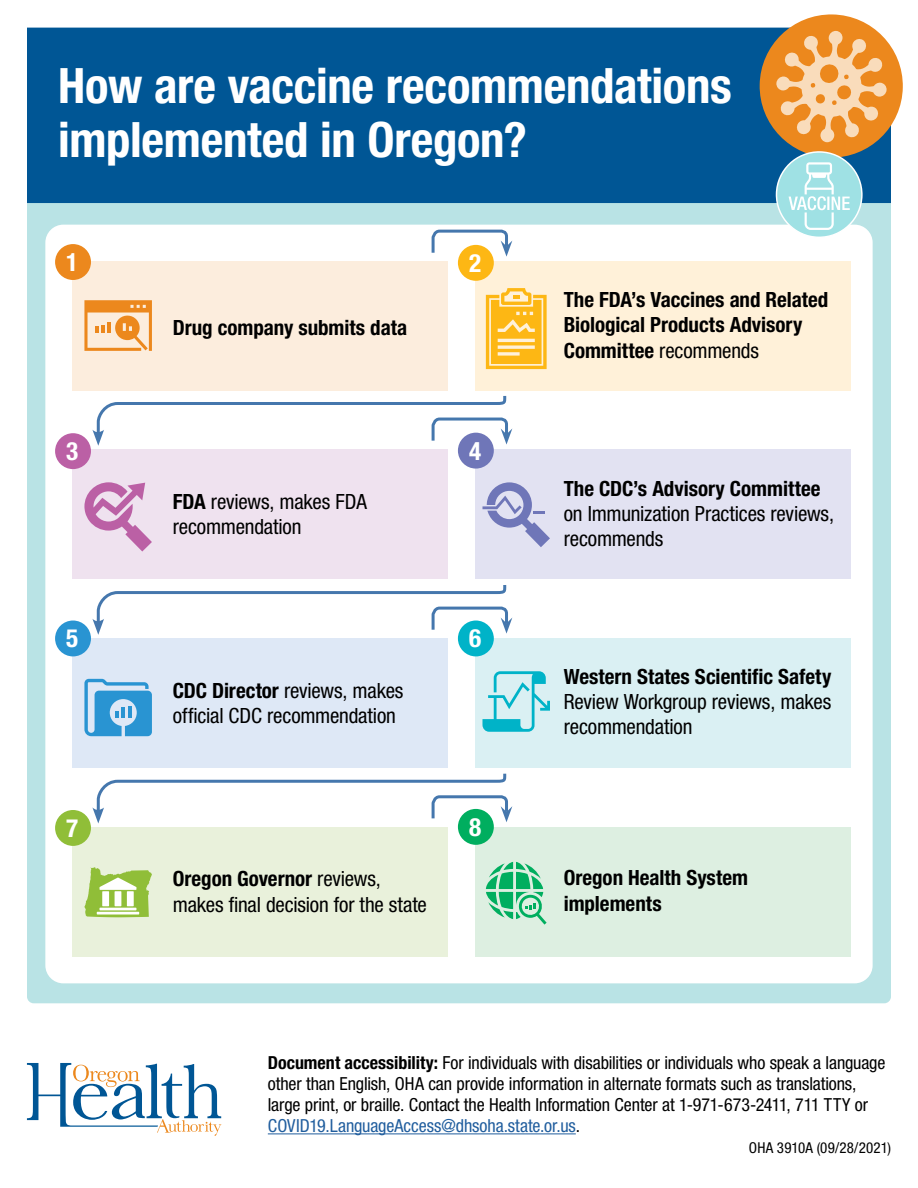
<style>
.page{position:relative;width:918px;height:1188px;background:#fff}
.page>*{position:absolute;margin:0;border:0;box-sizing:border-box;transform-origin:0 0}
.t1{font:700 condensed 48.9px/53.1px "Helvetica Neue LT Std";letter-spacing:-.005em;color:#fff}
.t2{font:700 condensed 25.2px "Helvetica Neue LT Std";color:#fff}
.Body{font:condensed 21px/25.2px "Helvetica Neue LT Std";letter-spacing:-.005em;color:#000}
.Body-2{font:700 condensed 21px/25.2px "Helvetica Neue LT Std";color:#000}
.alt_format{font:condensed 18px/21px "Helvetica Neue LT Std";letter-spacing:-.005em;color:#000}
.pub_number{font:condensed 15px "Helvetica Neue LT Std";letter-spacing:.01em;color:#000}
.s1{font-weight:700}
.s2{font-weight:400}
.s3{color:#215e9e}
</style>
<div class="page">
<div style="left:27px;top:125px;width:864px;height:878px;background:#b9e3e5;border-radius:7px"></div>
<div style="left:45px;top:225px;width:828px;height:758px;background:#fff;border-radius:18px"></div>
<div style="left:27px;top:28px;width:732px;height:175px;background:#005695"></div>
<svg style="left:776px;top:152px;width:86px;height:86px"></svg>
<svg style="left:759px;top:14px;width:144px;height:216px"></svg>
<hr style="left:268px;top:1133px;width:308px;height:1px;background:#215e9e">
<svg style="left:27px;top:1063px;width:194px;height:73px"></svg>
<div style="left:72px;top:261px;width:376px;height:130px;background:#fceddd"></div>
<div style="left:72px;top:449px;width:376px;height:130px;background:#efe2ef"></div>
<div style="left:72px;top:638px;width:376px;height:129px;background:#dee8f6"></div>
<div style="left:72px;top:827px;width:376px;height:129px;background:#e9f1db"></div>
<div style="left:475px;top:261px;width:375px;height:130px;background:#fff1d9"></div>
<div style="left:475px;top:449px;width:375px;height:130px;background:#e2e2f2"></div>
<div style="left:475px;top:638px;width:375px;height:129px;background:#daf0f3"></div>
<div style="left:475px;top:827px;width:375px;height:129px;background:#ddefe1"></div>
<div style="left:55px;top:244px;width:36px;height:36px;background:#ec881d;border-radius:50%"></div>
<div style="left:458px;top:245px;width:36px;height:36px;background:#fdb714;border-radius:50%"></div>
<div style="left:55px;top:433px;width:36px;height:36px;background:#bb60a5;border-radius:50%"></div>
<div style="left:458px;top:433px;width:36px;height:36px;background:#6f76b8;border-radius:50%"></div>
<div style="left:55px;top:621px;width:36px;height:35px;background:#2994d2;border-radius:50%"></div>
<div style="left:458px;top:621px;width:36px;height:35px;background:#00b3c8;border-radius:50%"></div>
<div style="left:55px;top:810px;width:36px;height:36px;background:#90be38;border-radius:50%"></div>
<div style="left:458px;top:809px;width:36px;height:36px;background:#00ae5f;border-radius:50%"></div>
<svg style="left:84px;top:300px;width:68px;height:51px"></svg>
<svg style="left:84px;top:482px;width:68px;height:70px"></svg>
<svg style="left:482px;top:482px;width:68px;height:65px"></svg>
<svg style="left:84px;top:679px;width:68px;height:57px"></svg>
<hr style="left:128px;top:706px;width:4px;height:12px;background:#2994d2">
<svg style="left:486px;top:288px;width:61px;height:81px"></svg>
<svg style="left:482px;top:671px;width:68px;height:61px"></svg>
<svg style="left:486px;top:862px;width:61px;height:63px"></svg>
<svg style="left:84px;top:867px;width:68px;height:50px"></svg>
<svg style="left:431px;top:229px;width:81px;height:28px"></svg>
<svg style="left:92px;top:395px;width:420px;height:51px"></svg>
<svg style="left:92px;top:585px;width:420px;height:50px"></svg>
<svg style="left:92px;top:773px;width:420px;height:51px"></svg>
<h1 class="t1" style="left:58px;top:59px;width:675px">How are vaccine recommendations implemented in Oregon?</h1>
<h2 class="t2" style="left:66px;top:247px;width:14px">1</h2>
<h2 class="t2" style="left:469px;top:248px;width:14px">2</h2>
<p class="Body-2" style="left:173px;top:315px;width:236px">Drug company submits data</p>
<h2 class="t2" style="left:66px;top:436px;width:14px">3</h2>
<h2 class="t2" style="left:469px;top:435px;width:14px">4</h2>
<p class="Body" style="left:173px;top:489px;width:196px"><span class="s1">FDA</span> reviews, makes FDA recommendation</p>
<h2 class="t2" style="left:66px;top:623px;width:14px">5</h2>
<h2 class="t2" style="left:469px;top:623px;width:14px">6</h2>
<p class="Body" style="left:173px;top:678px;width:232px"><span class="s1">CDC Director</span> reviews, makes official CDC recommendation</p>
<h2 class="t2" style="left:66px;top:813px;width:14px">7</h2>
<h2 class="t2" style="left:469px;top:812px;width:14px">8</h2>
<p class="Body-2" style="left:564px;top:287px;width:266px">The FDA’s Vaccines and Related<br>Biological Products Advisory<br>Committee <span class="s2">recommends</span></p>
<p class="Body" style="left:564px;top:475px;width:272px"><span class="s1">The CDC’s Advisory Committee </span>on Immunization Practices reviews, recommends</p>
<p class="Body" style="left:564px;top:664px;width:269px;text-align:justify"><span class="s1">Western States Scientific Safety </span>Review Workgroup reviews, makes recommendation</p>
<p class="Body" style="left:173px;top:866px;width:256px"><span class="s1">Oregon Governor</span> reviews, makes final decision for the state</p>
<p class="Body-2" style="left:564px;top:865px;width:186px">Oregon Health System implements</p>
<p class="alt_format" style="left:268px;top:1052px;width:619px"><span class="s1">Document accessibility:</span> For individuals with disabilities or individuals who speak a language other than English, OHA can provide information in alternate formats such as translations, large print, or braille. Contact the Health Information Center at 1-971-673-2411, 711 TTY or <span class="s3">COVID19.LanguageAccess@dhsoha.state.or.us</span>.</p>
<p class="pub_number" style="left:749px;top:1139px;width:144px">OHA 3910A (09/28/2021)</p>
</div>
